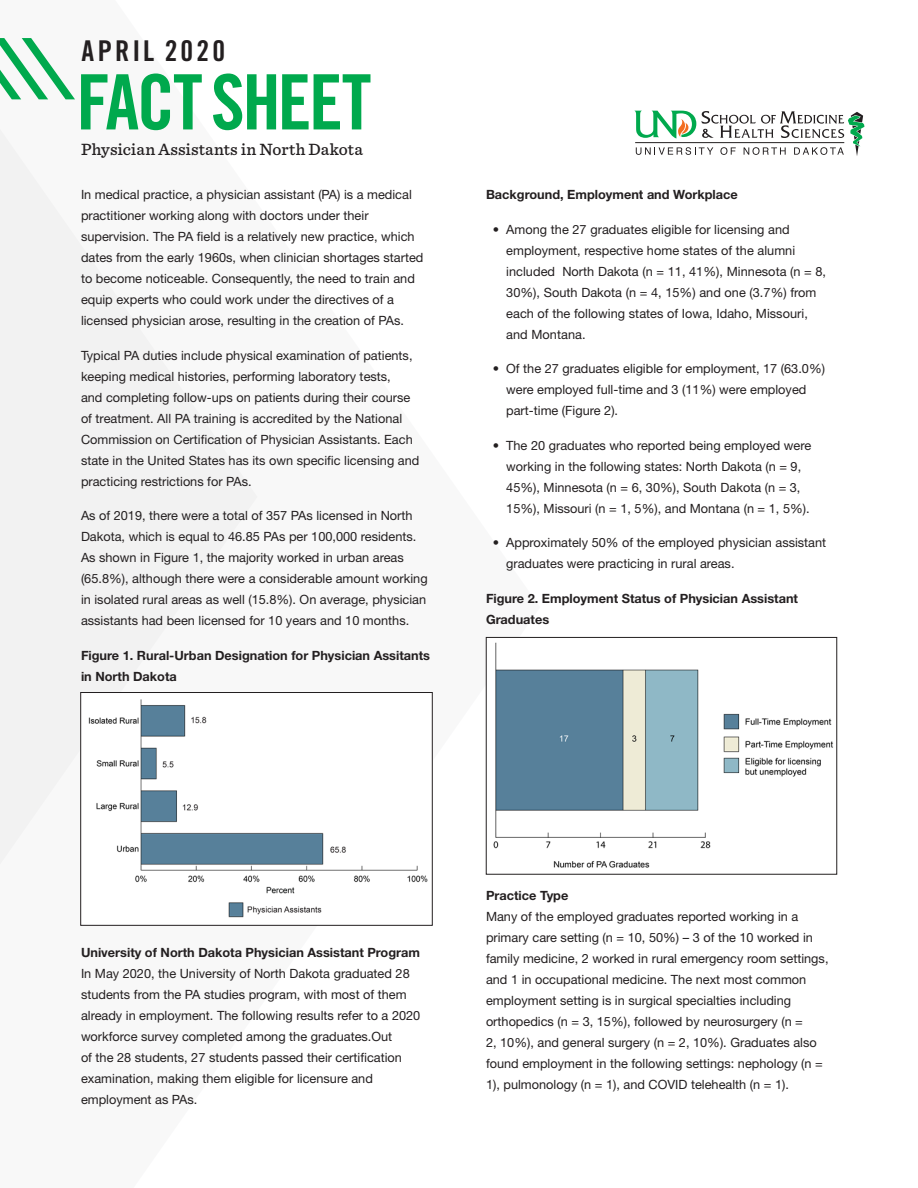
<style>
.page{position:relative;width:918px;height:1188px;background:#fff}
.page>*{position:absolute;margin:0;border:0;box-sizing:border-box;transform-origin:0 0}
.Headline100{font:76.5px "Trade Gothic LT Pro Bd Cn 20";letter-spacing:-.03em;color:#00a94d}
.Headline50__NoSentin{font:28.65px "Trade Gothic LT Pro Bd Cn 20";letter-spacing:.11em;color:#231f20}
.SecondaryHeadline{font:500 17.1px "Sentinel";letter-spacing:.005em;color:#231f20}
.BodyCopy{font:12.75px/21px "Helvetica Neue";color:#231f20}
.BodyCopy-2{font:700 12.75px/21px "Helvetica Neue";color:#231f20}
.s1{font-weight:700}
</style>
<div class="page">
<svg style="left:635px;top:111px;width:229px;height:45px"></svg>
<svg style="left:0;top:38px;width:75px;height:61px"></svg>
<div style="left:0;top:130px;width:257px;height:734px;background:#f2f2f2"></div>
<img style="left:493px;top:642px;width:340px;height:226px">
<div style="left:486px;top:637px;width:351px;height:237px;border:1px solid #231f20"></div>
<div style="left:81px;top:693px;width:351px;height:232px;background:#fff"></div>
<img style="left:88px;top:699px;width:340px;height:219px">
<div style="left:80px;top:692px;width:353px;height:234px;border:1px solid #231f20"></div>
<p class="Headline50__NoSentin" style="left:82px;top:33px;width:145px">APRIL 2020</p>
<p class="Headline100" style="left:76px;top:56px;width:297px">FACT SHEET</p>
<p class="SecondaryHeadline" style="left:81px;top:136px;width:283px">Physician Assistants in North Dakota</p>
<p class="BodyCopy" style="left:81px;top:184px;width:344px">In medical practice, a physician assistant (PA) is a medical practitioner working along with doctors under their supervision. The PA field is a relatively new practice, which dates from the early 1960s, when clinician shortages started to become noticeable. Consequently, the need to train and equip experts who could work under the directives of a licensed physician arose, resulting in the creation of PAs.</p>
<p class="BodyCopy" style="left:81px;top:345px;width:340px">Typical PA duties include physical examination of patients, keeping medical histories, performing laboratory tests,<br>and completing follow-ups on patients during their course of treatment. All PA training is accredited by the National Commission on Certification of Physician Assistants. Each state in the United States has its own specific licensing and practicing restrictions for PAs.</p>
<p class="BodyCopy" style="left:81px;top:505px;width:348px">As of 2019, there were a total of 357 PAs licensed in North Dakota, which is equal to 46.85 PAs per 100,000 residents.<br>As shown in Figure 1, the majority worked in urban areas (65.8%), although there were a considerable amount working in isolated rural areas as well (15.8%). On average, physician assistants had been licensed for 10 years and 10 months.</p>
<p class="BodyCopy-2" style="left:81px;top:644px;width:351px">Figure 1. Rural-Urban Designation for Physician Assitants in North Dakota</p>
<p class="BodyCopy-2" style="left:486px;top:184px;width:253px">Background, Employment and Workplace</p>
<p class="BodyCopy" style="left:506px;top:218px;width:321px;text-indent:-14px">• Among the 27 graduates eligible for licensing and employment, respective home states of the alumni included North Dakota (n = 11, 41%), Minnesota (n = 8, 30%), South Dakota (n = 4, 15%) and one (3.7%) from each of the following states of Iowa, Idaho, Missouri, and Montana.</p>
<p class="BodyCopy" style="left:506px;top:358px;width:320px;text-indent:-14px">• Of the 27 graduates eligible for employment, 17 (63.0%) were employed full-time and 3 (11%) were employed part-time (Figure 2).</p>
<p class="BodyCopy" style="left:506px;top:434px;width:307px;text-indent:-14px">• The 20 graduates who reported being employed were working in the following states: North Dakota (n = 9, 45%), Minnesota (n = 6, 30%), South Dakota (n = 3, 15%), Missouri (n = 1, 5%), and Montana (n = 1, 5%).</p>
<p class="BodyCopy" style="left:506px;top:532px;width:322px;text-indent:-14px">• Approximately 50% of the employed physician assistant graduates were practicing in rural areas.</p>
<p class="BodyCopy-2" style="left:486px;top:587px;width:314px">Figure 2. Employment Status of Physician Assistant<br>Graduates</p>
<p class="BodyCopy" style="left:81px;top:942px;width:341px"><span class="s1">University of North Dakota Physician Assistant Program </span>In May 2020, the University of North Dakota graduated 28 students from the PA studies program, with most of them already in employment. The following results refer to a 2020 workforce survey completed among the graduates.Out<br>of the 28 students, 27 students passed their certification examination, making them eligible for licensure and employment as PAs.</p>
<p class="BodyCopy" style="left:486px;top:884px;width:344px"><span class="s1">Practice Type<br></span>Many of the employed graduates reported working in a primary care setting (n = 10, 50%) – 3 of the 10 worked in family medicine, 2 worked in rural emergency room settings, and 1 in occupational medicine. The next most common employment setting is in surgical specialties including orthopedics (n = 3, 15%), followed by neurosurgery (n =<br>2, 10%), and general surgery (n = 2, 10%). Graduates also found employment in the following settings: nephology (n = 1), pulmonology (n = 1), and COVID telehealth (n = 1).</p>
</div>
